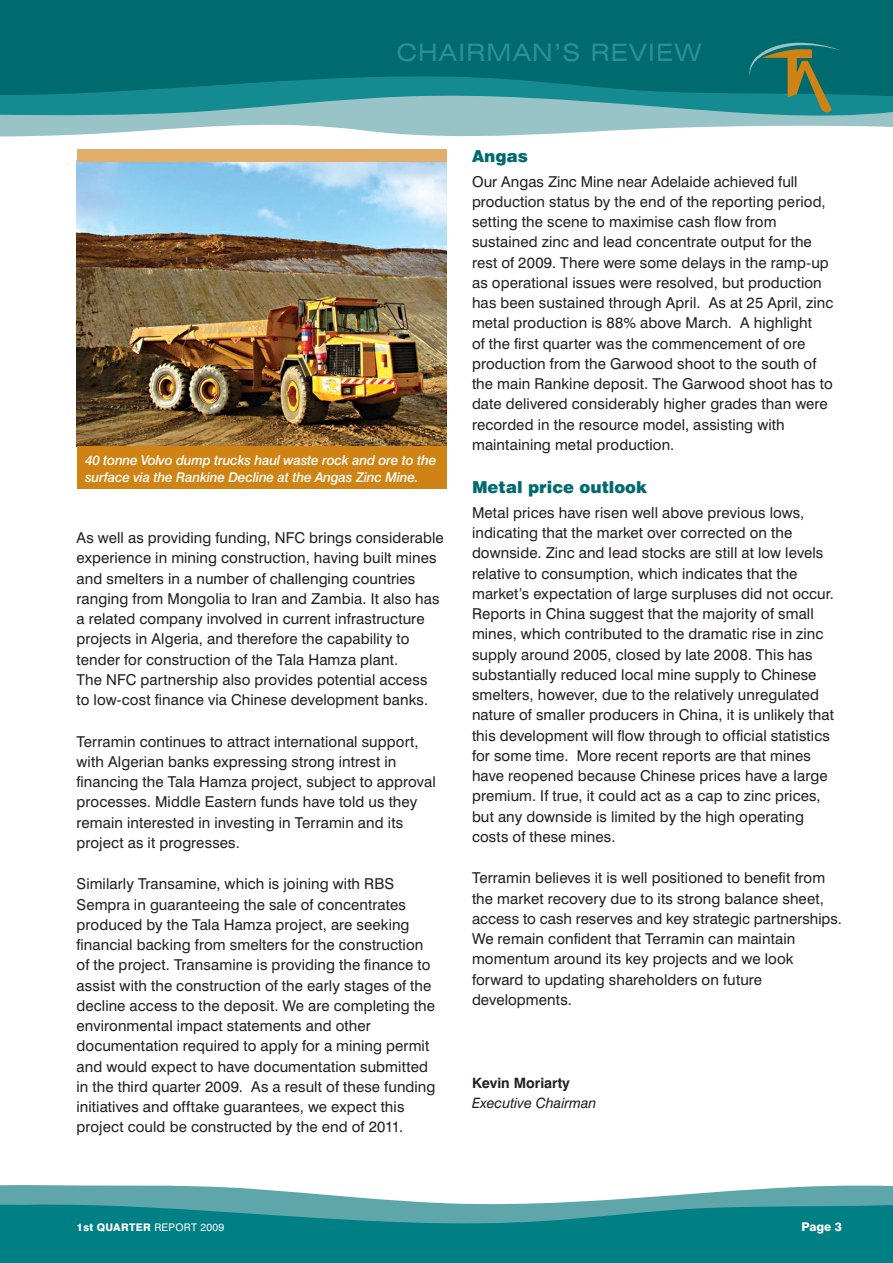
<style>
.page{position:relative;width:893px;height:1263px;background:#fff}
.page>*{position:absolute;margin:0;border:0;box-sizing:border-box;transform-origin:0 0}
.t1{font:expanded 24px "Swiss 721 BT";letter-spacing:.05em;color:#2c9196}
.t2{font:900 16.5px "Swiss 721 BT";color:#006b6e}
.t3{font:15px/20.2px "Swiss 721 BT";letter-spacing:.005em;color:#231f20}
.t4{font:italic 14.25px "Swiss 721 BT";color:#231f20}
.t5{font:700 14.25px "Swiss 721 BT";color:#231f20}
.t6{font:italic 500 13.5px/16.5px "Swiss 721 BT";letter-spacing:-.015em;color:#fff}
.t7{font:800 12px "Swiss 721 BT";color:#fff}
.t8{font:800 10.5px "Swiss 721 BT";letter-spacing:.025em;color:#fff}
.t9{font:10.5px "Swiss 721 BT";color:#fff}
.s1{font-weight:400}
</style>
<div class="page">
<svg style="left:0;top:120px;width:893px;height:17px;fill:#98c3c7"></svg>
<svg style="left:0;top:97px;width:893px;height:23px;background:#62acb0"></svg>
<svg style="left:0;top:0;width:893px;height:97px;background:#026e71"></svg>
<svg style="left:748px;top:43px;width:93px;height:70px;background:#307a68"></svg>
<svg style="left:0;top:1185px;width:893px;height:16px;fill:#5fa6ab"></svg>
<svg style="left:0;top:1201px;width:893px;height:62px;background:#13868b"></svg>
<img style="left:77px;top:162px;width:369px;height:284px">
<div style="left:77px;top:446px;width:369px;height:43px;background:#d08315"></div>
<div style="left:77px;top:149px;width:369px;height:13px;background:#e3ae6c"></div>
<h1 class="t1" style="left:397px;top:38px;width:306px">CHAI RMAN’S REVI EW</h1>
<p class="t6" style="left:85px;top:452px;width:353px">40 tonne Volvo dump trucks haul waste rock and ore to the surface via the Rankine Decline at the Angas Zinc Mine.</p>
<p class="t3" style="left:77px;top:527px;width:369px">As well as providing funding, NFC brings considerable experience in mining construction, having built mines and smelters in a number of challenging countries ranging from Mongolia to Iran and Zambia. It also has a related company involved in current infrastructure projects in Algeria, and therefore the capability to tender for construction of the Tala Hamza plant.<br>The NFC partnership also provides potential access to low-cost finance via Chinese development banks.</p>
<p class="t3" style="left:77px;top:731px;width:361px">Terramin continues to attract international support, with Algerian banks expressing strong intrest in financing the Tala Hamza project, subject to approval processes. Middle Eastern funds have told us they remain interested in investing in Terramin and its project as it progresses.</p>
<p class="t3" style="left:77px;top:874px;width:360px">Similarly Transamine, which is joining with RBS Sempra in guaranteeing the sale of concentrates produced by the Tala Hamza project, are seeking financial backing from smelters for the construction of the project. Transamine is providing the finance to assist with the construction of the early stages of the decline access to the deposit. We are completing the environmental impact statements and other documentation required to apply for a mining permit and would expect to have documentation submitted in the third quarter 2009. As a result of these funding initiatives and offtake guarantees, we expect this project could be constructed by the end of 2011.</p>
<p class="t2" style="left:472px;top:146px;width:58px">Angas</p>
<p class="t3" style="left:472px;top:171px;width:363px">Our Angas Zinc Mine near Adelaide achieved full production status by the end of the reporting period, setting the scene to maximise cash flow from sustained zinc and lead concentrate output for the rest of 2009. There were some delays in the ramp-up as operational issues were resolved, but production has been sustained through April. As at 25 April, zinc metal production is 88% above March. A highlight<br>of the first quarter was the commencement of ore production from the Garwood shoot to the south of the main Rankine deposit. The Garwood shoot has to date delivered considerably higher grades than were recorded in the resource model, assisting with maintaining metal production.</p>
<p class="t2" style="left:472px;top:477px;width:177px">Metal price outlook</p>
<p class="t3" style="left:472px;top:502px;width:364px">Metal prices have risen well above previous lows, indicating that the market over corrected on the downside. Zinc and lead stocks are still at low levels relative to consumption, which indicates that the market’s expectation of large surpluses did not occur.<br>Reports in China suggest that the majority of small mines, which contributed to the dramatic rise in zinc supply around 2005, closed by late 2008. This has substantially reduced local mine supply to Chinese smelters, however, due to the relatively unregulated nature of smaller producers in China, it is unlikely that this development will flow through to official statistics for some time. More recent reports are that mines have reopened because Chinese prices have a large premium. If true, it could act as a cap to zinc prices, but any downside is limited by the high operating costs of these mines.</p>
<p class="t3" style="left:472px;top:868px;width:371px">Terramin believes it is well positioned to benefit from the market recovery due to its strong balance sheet, access to cash reserves and key strategic partnerships.<br>We remain confident that Terramin can maintain momentum around its key projects and we look forward to updating shareholders on future developments.</p>
<p class="t5" style="left:472px;top:1074px;width:99px">Kevin Moriarty</p>
<p class="t4" style="left:472px;top:1094px;width:126px">Executive Chairman</p>
<p class="t8" style="left:77px;top:1221px;width:93px">1ST QUARTER <span class="s1">Report</span></p>
<p class="t9" style="left:200px;top:1221px;width:25px">2009</p>
<p class="t7" style="left:801px;top:1219px;width:42px">PAGE 3</p>
</div>
